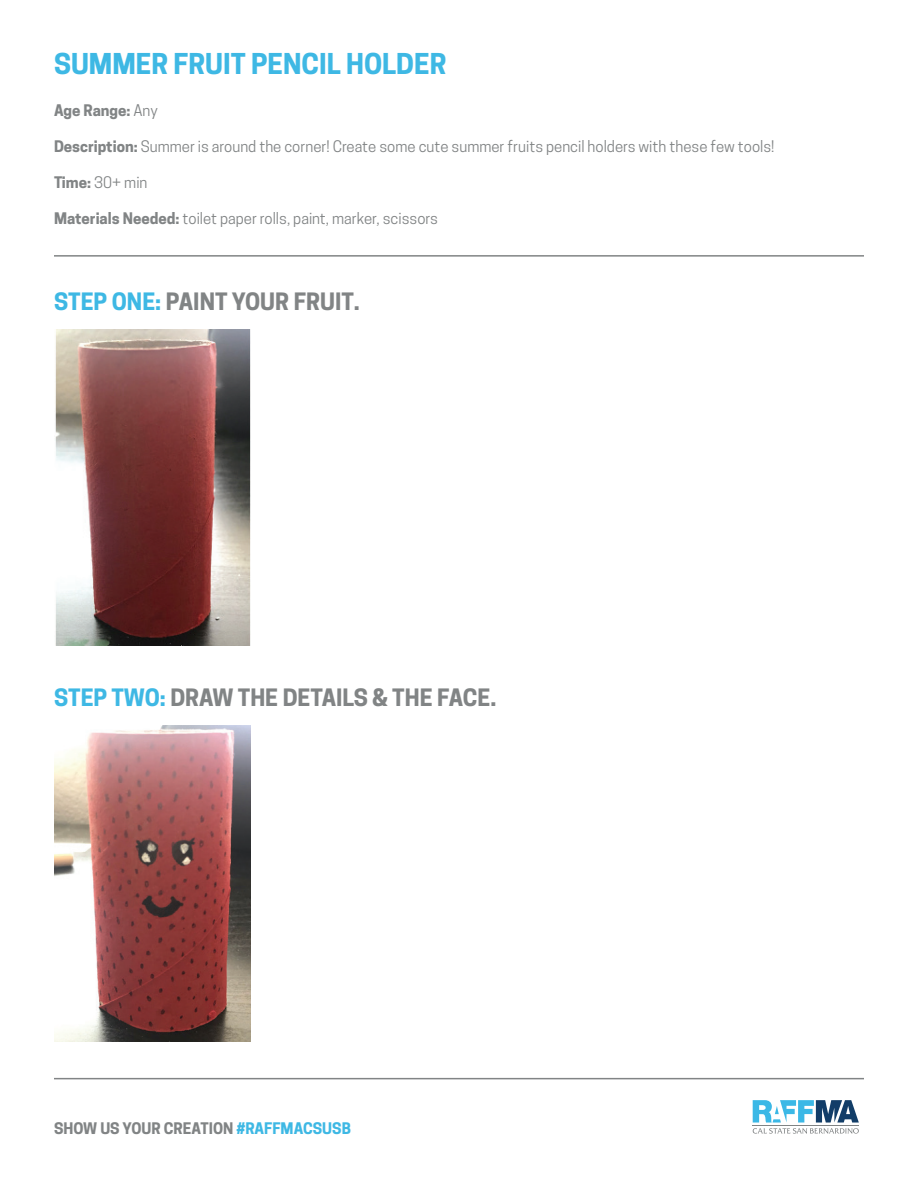
<style>
.page{position:relative;width:918px;height:1188px;background:#fff}
.page>*{position:absolute;margin:0;border:0;box-sizing:border-box;transform-origin:0 0}
.t1{font:700 27px "Cooper Hewitt";color:#3eb8e4}
.t2{font:700 22.5px "Cooper Hewitt";color:#818485}
.t3{font:15px "Cooper Hewitt";color:#818485}
.t4{font:700 15px "Cooper Hewitt";color:#818485}
.s1{font-weight:400}
.s2{font-weight:700}
.s3{color:#3eb8e4}
</style>
<div class="page">
<hr style="left:54px;top:255px;width:810px;height:2px;background:#818485">
<hr style="left:54px;top:1078px;width:810px;height:1px;background:#818485">
<img style="left:55px;top:330px;width:195px;height:316px">
<img style="left:54px;top:725px;width:196px;height:316px">
<svg style="left:753px;top:1100px;width:106px;height:34px"></svg>
<hr style="left:753px;top:1125px;width:106px;height:1px;background:#808384">
<h1 class="t1" style="left:54px;top:48px;width:394px">SUMMER FRUIT PENCIL HOLDER</h1>
<p class="t4" style="left:54px;top:102px;width:105px">Age Range: <span class="s1">Any</span></p>
<p class="t3" style="left:54px;top:138px;width:722px"><span class="s2">Description:</span> Summer is around the corner! Create some cute summer fruits pencil holders with these few tools!</p>
<p class="t3" style="left:54px;top:174px;width:95px"><span class="s2">Time:</span> 30+ min</p>
<p class="t3" style="left:54px;top:210px;width:385px"><span class="s2">Materials Needed:</span> toilet paper rolls, paint, marker, scissors</p>
<h2 class="t2" style="left:54px;top:288px;width:307px"><span class="s3">STEP ONE:</span> PAINT YOUR FRUIT.</h2>
<h2 class="t2" style="left:54px;top:684px;width:444px"><span class="s3">STEP TWO:</span> DRAW THE DETAILS &amp; THE FACE.</h2>
<p class="t4" style="left:54px;top:1119px;width:299px">SHOW US YOUR CREATION <span class="s3">#RAFFMACSUSB</span></p>
</div>
